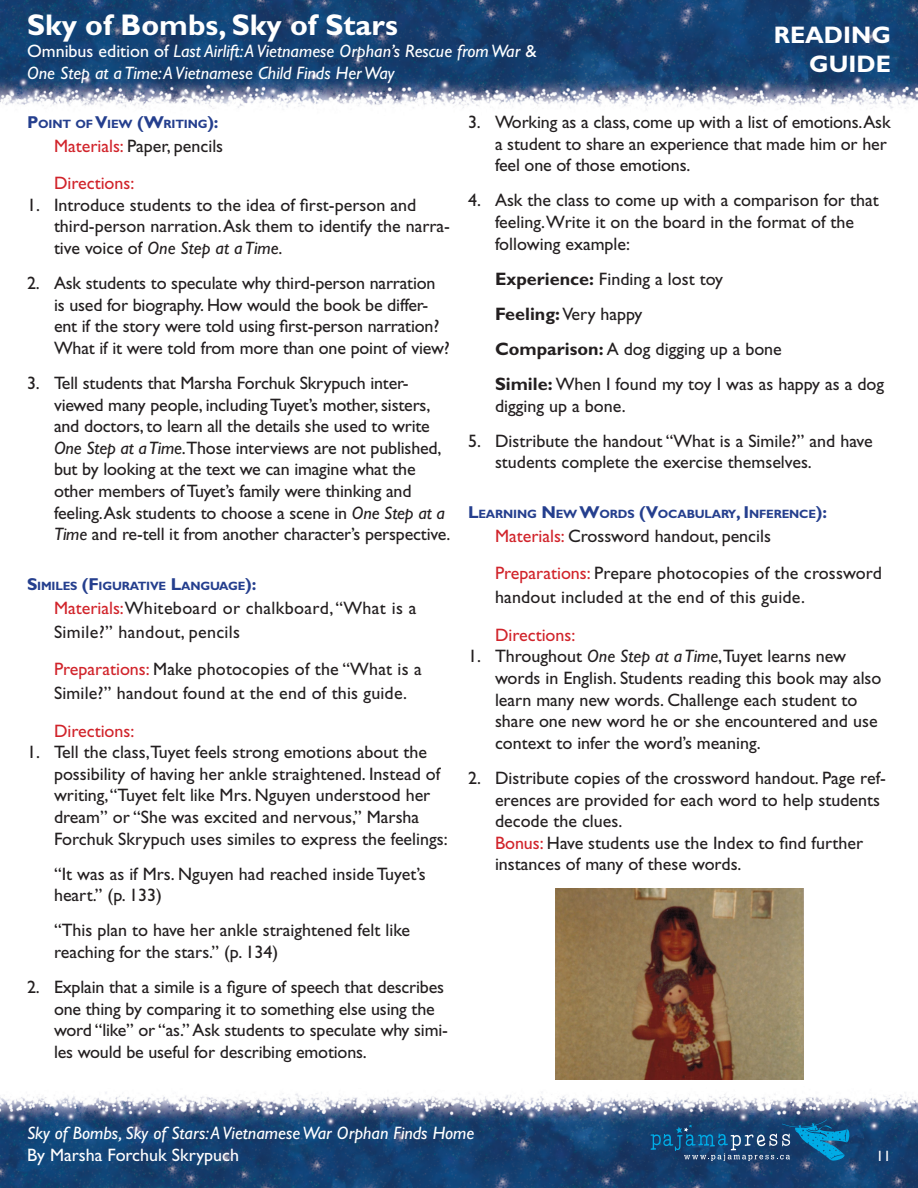
<style>
.page{position:relative;width:918px;height:1188px;background:#fff}
.page>*{position:absolute;margin:0;border:0;box-sizing:border-box;transform-origin:0 0}
.t1{font:700 30px "Gill Sans Std";color:#fff}
.t2{font:700 24px/28.8px "Gill Sans Std";color:#fff;text-align:right}
.Paragraph_Style_1{font:18px/21.6px "Gill Sans Std";color:#231f20}
.Numbering_secondary{font:18px/21.6px "Gill Sans Std";color:#231f20}
.t3{font:italic 18px/21.6px "Gill Sans Std";color:#fff}
.Paragraph_Style_1-2{font:18px/24px "Gill Sans Std";letter-spacing:.02em;color:#231f20}
.Paragraph_Style_1-3{font:18px "Gill Sans Std";color:#d1232a}
.t4{font:18px "Gill Sans Std";color:#fff}
.t5{font:15px "Gill Sans Std";color:#fff}
.Heading{font:700 12.15px "Gill Sans Std";letter-spacing:-.015em;color:#253f8e}
.s1{font-style:normal}
.s2{font-size:17.25px}
.s3{color:#d1232a}
.s4{font-style:italic}
.s5{font-weight:700}
</style>
<div class="page">
<img style="left:0;top:0;width:918px;height:110px">
<img style="left:0;top:1092px;width:918px;height:96px">
<svg style="left:650px;top:1119px;width:200px;height:42px;background:#1d5786"></svg>
<img style="left:555px;top:889px;width:249px;height:191px">
<h1 class="t1" style="left:27px;top:8px;width:372px">Sky of Bombs, Sky of Stars</h1>
<h2 class="t2" style="left:774px;top:21px;width:119px">READING<br>GUIDE</h2>
<p class="t3" style="left:27px;top:40px;width:511px"><span class="s1">Omnibus edition of</span> Last Airlift: A Vietnamese Orphan’s Rescue from War <span class="s1">&amp;<br></span>One Step at a Time: A Vietnamese Child Finds Her Way</p>
<p class="Heading" style="left:27px;top:116px;width:193px"><span class="s2">P</span>OI NT OF <span class="s2">V</span>I EW <span class="s2">(W</span>RITI NG<span class="s2">):</span></p>
<p class="Paragraph_Style_1" style="left:54px;top:135px;width:171px"><span class="s3">Materials:</span> Paper, pencils</p>
<p class="Paragraph_Style_1-3" style="left:54px;top:173px;width:82px">Directions:</p>
<p class="Paragraph_Style_1" style="left:54px;top:194px;width:397px;text-indent:-27px">1. Introduce students to the idea of first-person and third-person narration. Ask them to identify the narra&shy;tive voice of <span class="s4">One Step at a Time</span>.</p>
<p class="Paragraph_Style_1" style="left:54px;top:272px;width:397px;text-indent:-27px">2. Ask students to speculate why third-person narration is used for biography. How would the book be differ&shy;ent if the story were told using first-person narration?<br>What if it were told from more than one point of view?</p>
<p class="Paragraph_Style_1" style="left:54px;top:372px;width:398px;text-indent:-27px">3. Tell students that Marsha Forchuk Skrypuch inter&shy;viewed many people, including Tuyet’s mother, sisters, and doctors, to learn all the details she used to write <span class="s4">One Step at a Time</span>.Those interviews are not published, but by looking at the text we can imagine what the other members of Tuyet’s family were thinking and feeling.Ask students to choose a scene in <span class="s4">One Step at a Time</span> and re-tell it from another character’s perspective.</p>
<p class="Heading" style="left:27px;top:578px;width:231px"><span class="s2">S</span>I MILES <span class="s2">(F</span>I GURATIVE <span class="s2">L</span>ANGUAGE<span class="s2">):</span></p>
<p class="Paragraph_Style_1-2" style="left:54px;top:596px;width:364px"><span class="s3">Materials:</span>Whiteboard or chalkboard, “What is a<br>Simile?” handout, pencils</p>
<p class="Paragraph_Style_1" style="left:54px;top:657px;width:369px;line-height:24px"><span class="s3">Preparations:</span> Make photocopies of the “What is a<br>Simile?” handout found at the end of this guide.</p>
<p class="Paragraph_Style_1-3" style="left:54px;top:720px;width:82px">Directions:</p>
<p class="Paragraph_Style_1" style="left:54px;top:742px;width:395px;text-indent:-27px">1. Tell the class,Tuyet feels strong emotions about the possibility of having her ankle straightened. Instead of writing, “Tuyet felt like Mrs. Nguyen understood her dream” or “She was excited and nervous,” Marsha Forchuk Skrypuch uses similes to express the feelings:</p>
<p class="Paragraph_Style_1" style="left:54px;top:863px;width:373px">“It was as if Mrs. Nguyen had reached inside Tuyet’s heart.” (p. 133)</p>
<p class="Paragraph_Style_1" style="left:54px;top:920px;width:358px">“This plan to have her ankle straightened felt like reaching for the stars.” (p. 134)</p>
<p class="Paragraph_Style_1" style="left:54px;top:976px;width:395px;text-indent:-27px">2. Explain that a simile is a figure of speech that describes one thing by comparing it to something else using the word “like” or “as.” Ask students to speculate why simi&shy;les would be useful for describing emotions.</p>
<p class="Paragraph_Style_1" style="left:495px;top:111px;width:397px;text-indent:-27px">3. Working as a class, come up with a list of emotions.Ask a student to share an experience that made him or her feel one of those emotions.</p>
<p class="Paragraph_Style_1" style="left:495px;top:190px;width:385px;text-indent:-27px">4. Ask the class to come up with a comparison for that feeling.Write it on the board in the format of the following example:</p>
<p class="Numbering_secondary" style="left:495px;top:268px;width:230px"><span class="s5">Experience:</span> Finding a lost toy</p>
<p class="Numbering_secondary" style="left:495px;top:303px;width:149px"><span class="s5">Feeling:</span> Very happy</p>
<p class="Numbering_secondary" style="left:495px;top:338px;width:288px"><span class="s5">Comparison:</span> A dog digging up a bone</p>
<p class="Numbering_secondary" style="left:495px;top:373px;width:391px"><span class="s5">Simile:</span> When I found my toy I was as happy as a dog digging up a bone.</p>
<p class="Paragraph_Style_1" style="left:495px;top:430px;width:379px;text-indent:-27px">5. Distribute the handout “What is a Simile?” and have students complete the exercise themselves.</p>
<p class="Heading" style="left:468px;top:507px;width:361px"><span class="s2">L</span>EARNI NG <span class="s2">N</span> EW <span class="s2">W</span>ORDS <span class="s2">(V</span>OCABULARY<span class="s2">, I</span>NFERENCE<span class="s2">):</span></p>
<p class="Paragraph_Style_1" style="left:495px;top:525px;width:277px"><span class="s3">Materials:</span> Crossword handout, pencils</p>
<p class="Paragraph_Style_1" style="left:495px;top:561px;width:389px;line-height:24px"><span class="s3">Preparations:</span> Prepare photocopies of the crossword handout included at the end of this guide.</p>
<p class="Paragraph_Style_1-3" style="left:495px;top:624px;width:82px">Directions:</p>
<p class="Paragraph_Style_1" style="left:495px;top:646px;width:388px;text-indent:-27px">1. Throughout <span class="s4">One Step at a Time</span>,Tuyet learns new words in English. Students reading this book may also learn many new words. Challenge each student to share one new word he or she encountered and use context to infer the word’s meaning.</p>
<p class="Paragraph_Style_1" style="left:495px;top:767px;width:392px;text-indent:-27px">2. Distribute copies of the crossword handout. Page ref&shy;erences are provided for each word to help students decode the clues.</p>
<p class="Numbering_secondary" style="left:495px;top:832px;width:370px"><span class="s3">Bonus:</span> Have students use the Index to find further instances of many of these words.</p>
<p class="t3" style="left:27px;top:1123px;width:449px">Sky of Bombs, Sky of Stars: A Vietnamese War Orphan Finds Home</p>
<p class="t4" style="left:27px;top:1145px;width:214px">By Marsha Forchuk Skrypuch</p>
<p class="t5" style="left:876px;top:1147px;width:16px">11</p>
</div>
